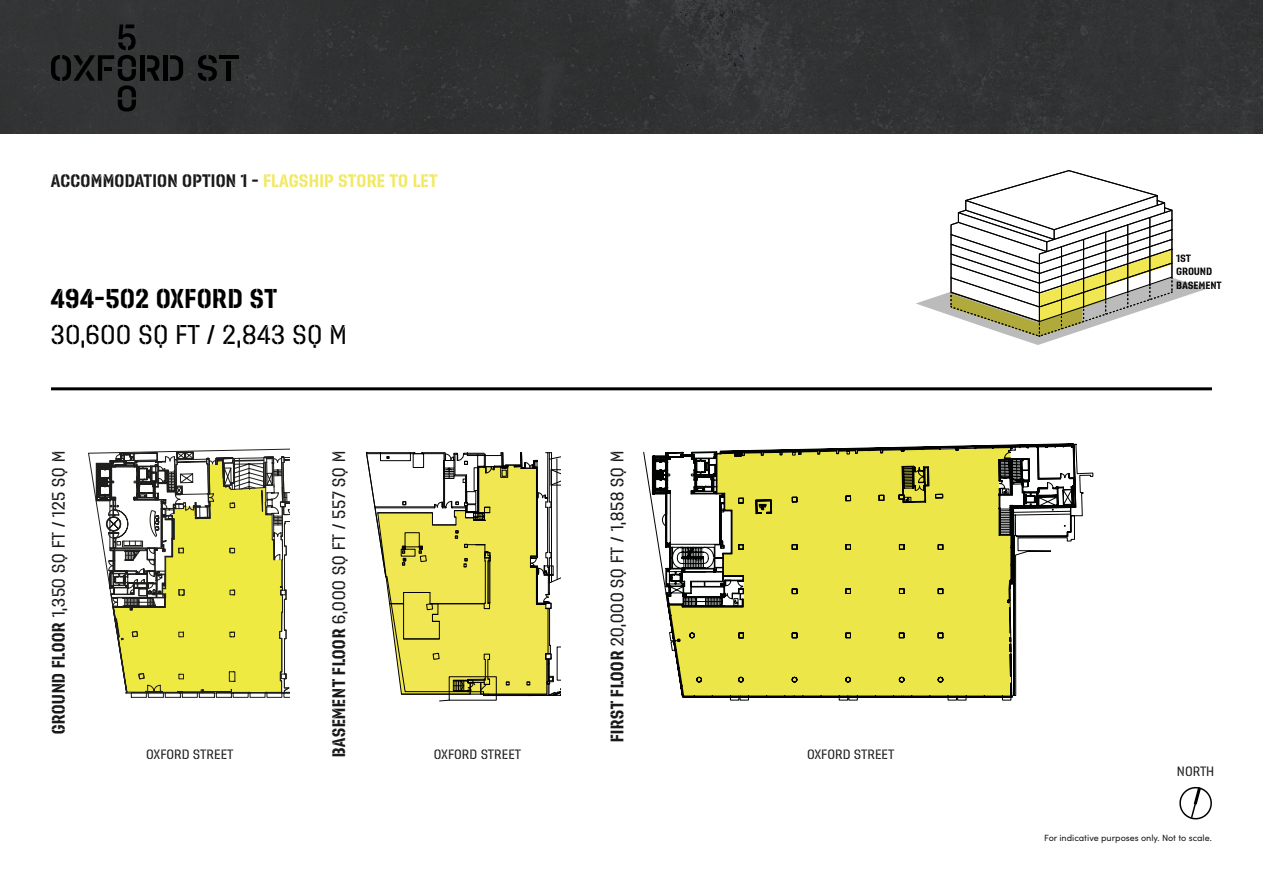
<style>
.page{position:relative;width:1263px;height:893px;background:#fff}
.page>*{position:absolute;margin:0;border:0;box-sizing:border-box;transform-origin:0 0}
.t1{font:27px "Dezen Stencil 02";letter-spacing:.05em;color:#000}
.t2{font:27px "Dezen Stencil 02 Condensed 2";letter-spacing:.05em;color:#000}
.t3{font:18px "Dezen Stencil 02";letter-spacing:.05em;color:#1a1a1a}
.t4{font:18px "Dezen Stencil 02 Condensed 2";letter-spacing:.05em;color:#1a1a1a}
.t5{font:13.5px "Dezen Stencil 02";letter-spacing:.05em;color:#1a1a1a}
.t6{font:10.5px/13.5px "Dezen Stencil 02 Condensed 2";letter-spacing:.05em;color:#000}
.t7{font:9px "Sofia Pro";color:#1a1a1a}
.s1{color:#f1e963}
.s2{font-family:"Dezen Stencil 02 Condensed 2"}
</style>
<div class="page">
<svg style="left:1179px;top:786px;width:33px;height:34px"></svg>
<hr style="left:51px;top:387px;width:1161px;height:3px;background:#000">
<svg style="left:88px;top:448px;width:202px;height:250px"></svg>
<svg style="left:366px;top:452px;width:195px;height:249px"></svg>
<svg style="left:643px;top:451px;width:450px;height:249px"></svg>
<svg style="left:652px;top:443px;width:425px;height:253px"></svg>
<svg style="left:662px;top:451px;width:373px;height:156px;background:#ccc85c"></svg>
<svg style="left:654px;top:458px;width:383px;height:126px"></svg>
<svg style="left:916px;top:170px;width:291px;height:175px"></svg>
<div style="left:0;top:0;width:1263px;height:134px;background:#323233"></div>
<svg style="left:147px;top:55px;width:13px;height:26px"></svg>
<hr style="left:141px;top:55px;width:4px;height:26px;background:#000">
<div style="left:163px;top:55px;width:5px;height:26px;background:#000"></div>
<svg style="left:170px;top:55px;width:13px;height:26px"></svg>
<svg style="left:198px;top:55px;width:19px;height:26px"></svg>
<hr style="left:227px;top:61px;width:4px;height:20px;background:#000">
<hr style="left:219px;top:55px;width:20px;height:4px;background:#000">
<svg style="left:51px;top:25px;width:85px;height:87px;background:#2a2a2b"></svg>
<p class="t4" style="left:51px;top:170px;width:388px">ACCOMMODATION OPTION 1 – <span class="s1">FLAGSHIP STORE TO LET</span></p>
<h1 class="t2" style="left:51px;top:284px;width:227px">494–502 OXFORD ST</h1>
<h1 class="t1" style="left:51px;top:320px;width:297px">30,600 SQ FT / 2,843 SQ M</h1>
<p class="t3" style="left:49px;top:734px;width:285px;rotate:-90deg"><span class="s2">GROUND FLOOR</span> 1,350 SQ FT / 125 SQ M</p>
<p class="t3" style="left:329px;top:757px;width:307px;rotate:-90deg"><span class="s2">BASEMENT FLOOR</span> 6,000 SQ FT / 557 SQ M</p>
<p class="t3" style="left:607px;top:742px;width:293px;rotate:-90deg"><span class="s2">FIRST FLOOR</span> 20,000 SQ FT / 1,858 SQ M</p>
<p class="t5" style="left:147px;top:747px;width:88px">OXFORD STREET</p>
<p class="t5" style="left:434px;top:747px;width:88px">OXFORD STREET</p>
<p class="t5" style="left:807px;top:747px;width:88px">OXFORD STREET</p>
<p class="t6" style="left:1176px;top:251px;width:47px">1ST<br>GROUND<br>BASEMENT</p>
<p class="t5" style="left:1177px;top:764px;width:38px">NORTH</p>
<p class="t7" style="left:1044px;top:831px;width:169px">For indicative purposes only. Not to scale.</p>
</div>
